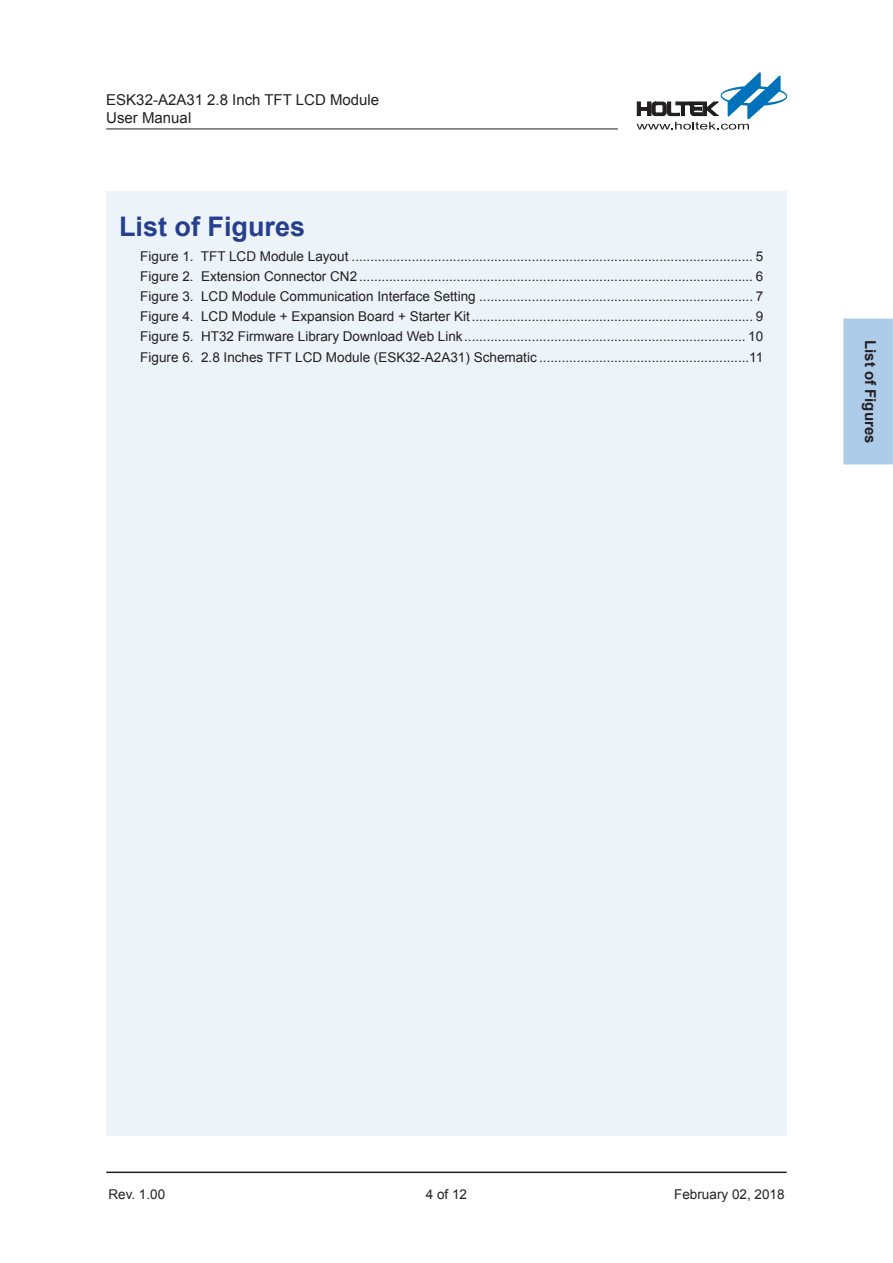
<style>
.page{position:relative;width:893px;height:1263px;background:#fff}
.page>*{position:absolute;margin:0;border:0;box-sizing:border-box;transform-origin:0 0}
.Table_of_Contents{font:700 27px "Arial";color:#253f8e}
.t1{font:15px/18px "Arial";color:#231f20}
.t2{font:700 15px "Arial";color:#231f20}
.content-4{font:13.5px "Arial";color:#231f20}
</style>
<div class="page">
<svg style="left:636px;top:72px;width:151px;height:58px"></svg>
<hr style="left:106px;top:129px;width:512px;height:1px;background:#231f20">
<hr style="left:106px;top:1171px;width:681px;height:2px;background:#231f20">
<div style="left:843px;top:319px;width:50px;height:145px;background:#adcce9"></div>
<div style="left:106px;top:191px;width:681px;height:944px;background:#ecf3f9"></div>
<p class="t1" style="left:106px;top:91px;width:274px">ESK32-A2A31 2.8 Inch TFT LCD Module<br>User Manual</p>
<p class="Table_of_Contents" style="left:119px;top:208px;width:188px">List of Figures</p>
<p class="content-4" style="left:140px;top:247px;width:624px">Figure 1. TFT LCD Module Layout ........................................................................................................... 5</p>
<p class="content-4" style="left:140px;top:267px;width:624px">Figure 2. Extension Connector CN2 ......................................................................................................... 6</p>
<p class="content-4" style="left:140px;top:288px;width:624px">Figure 3. LCD Module Communication Interface Setting ......................................................................... 7</p>
<p class="content-4" style="left:140px;top:308px;width:624px">Figure 4. LCD Module + Expansion Board + Starter Kit ........................................................................... 9</p>
<p class="content-4" style="left:140px;top:328px;width:624px">Figure 5. HT32 Firmware Library Download Web Link........................................................................... 10</p>
<p class="content-4" style="left:140px;top:348px;width:624px">Figure 6. 2.8 Inches TFT LCD Module (ESK32-A2A31) Schematic ........................................................11</p>
<p class="t2" style="left:880px;top:340px;width:105px;rotate:90deg">List of Figures</p>
<p class="content-4" style="left:108px;top:1185px;width:58px">Rev. 1.00</p>
<p class="content-4" style="left:426px;top:1185px;width:42px">4 of 12</p>
<p class="content-4" style="left:674px;top:1185px;width:111px">February 02, 2018</p>
</div>
